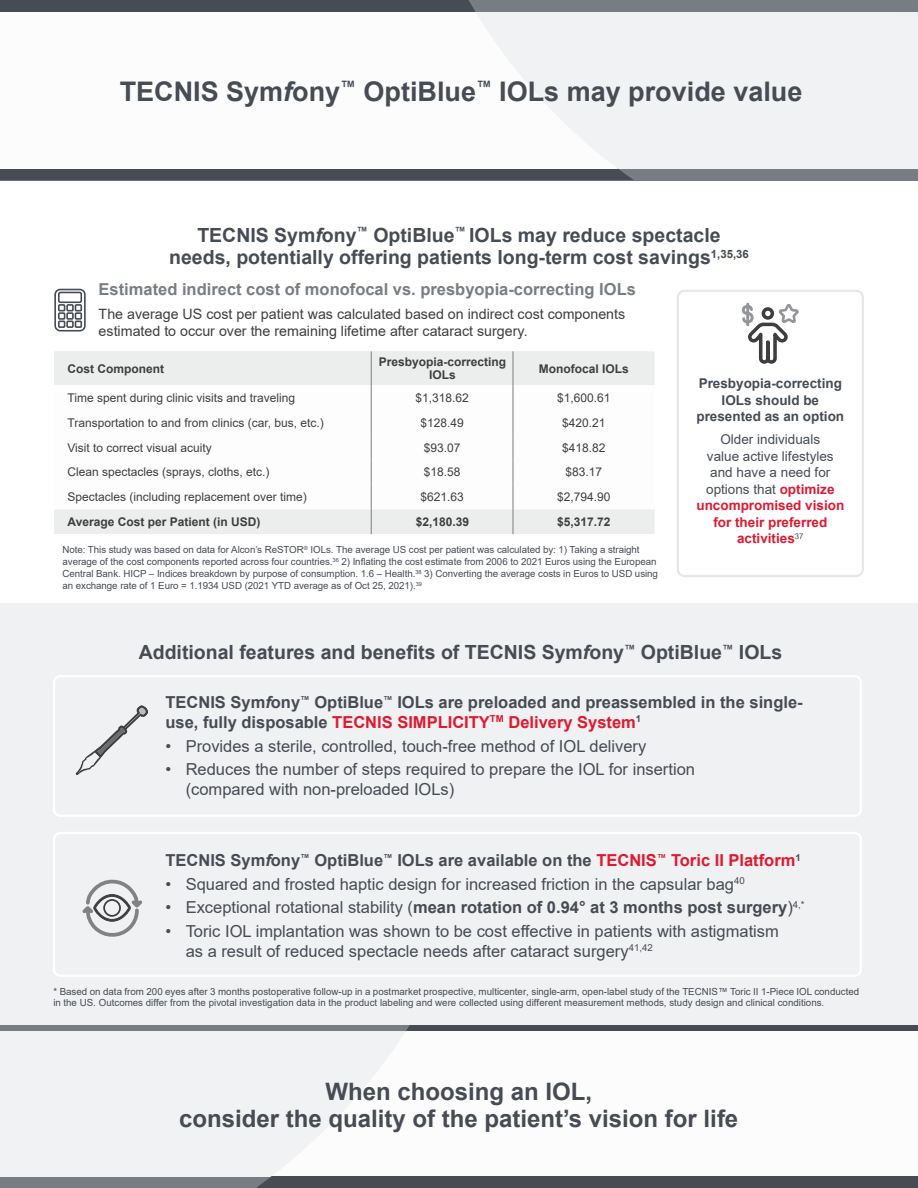
<style>
.page{position:relative;width:918px;height:1188px;background:#fff}
.page>*{position:absolute;margin:0;border:0;box-sizing:border-box;transform-origin:0 0}
.Top_Value_Message{font:700 27px "Arial";color:#464b54}
.Bottom_Value_Message{font:700 24px/27px "Arial";color:#464b54;text-align:center}
.S_H_-_Arial_Bold__C{font:700 19.5px/22.5px "Arial";color:#464b54;text-align:center}
.Copy_-_Arial_R__JL{font:16.5px/19.5px "Arial";color:#464b54}
.Copy_-_Arial_R__JL-2{font:700 16.5px/19.5px "Arial";color:#464b54}
.Short_Subheader_No_I{font:700 16.5px "Arial";color:#787d83}
.Body_Copy_-_Arial_Re{font:14.25px/17.1px "Arial";color:#3e3e3f}
.Copy_-_Arial_R__C{font:13.5px/16.5px "Arial";color:#464b54;text-align:center}
.Copy_-_Arial_R__C-2{font:700 13.5px/16.5px "Arial";color:#464b54;text-align:center}
.Footnote_Endnote_-_A{font:12px "Arial";color:#3e3e3f}
.Footnote_Endnote_-_A-2{font:700 12px/13.5px "Arial";color:#3e3e3f;text-align:center}
.Footnote_Endnote_-_A-3{font:9.75px/12px "Arial";letter-spacing:-.005em;color:#464b54}
.Disclaimer-Warning{font:9.75px/10.5px "Arial";color:#464b54}
.s1{font-style:italic}
.s2{font-weight:700;color:#dc1a32}
.s3{color:#dc1a32}
.s4{font-weight:400}
</style>
<div class="page">
<div style="left:0;top:0;width:395px;height:181px;background:#464b54"></div>
<div style="left:0;top:12px;width:918px;height:157px;background:#fcfcfc"></div>
<div style="left:0;top:1025px;width:918px;height:163px;background:#464b54"></div>
<div style="left:0;top:1031px;width:918px;height:145px;background:#fcfcfc"></div>
<div style="left:12px;top:1025px;width:398px;height:6px;background:#787d83"></div>
<svg style="left:0;top:1176px;width:272px;height:12px;background:#80858a"></svg>
<div style="left:0;top:1025px;width:12px;height:6px;background:#787d83"></div>
<svg style="left:0;top:1031px;width:406px;height:145px"></svg>
<svg style="left:395px;top:0;width:523px;height:181px;background:#6a6f75"></svg>
<svg style="left:395px;top:12px;width:523px;height:157px"></svg>
<div style="left:0;top:603px;width:918px;height:422px;background:#f0f1f2"></div>
<div style="left:677px;top:290px;width:187px;height:287px;border:2px solid #e5e8e6;border-radius:7px"></div>
<div style="left:54px;top:351px;width:601px;height:183px;background:#eceeed"></div>
<svg style="left:54px;top:385px;width:601px;height:124px"></svg>
<hr style="left:371px;top:351px;width:1px;height:34px;background:#787d83">
<hr style="left:513px;top:351px;width:1px;height:34px;background:#787d83">
<svg style="left:371px;top:385px;width:1px;height:149px"></svg>
<svg style="left:513px;top:385px;width:1px;height:149px"></svg>
<svg style="left:742px;top:302px;width:57px;height:62px"></svg>
<div style="left:53px;top:675px;width:809px;height:142px;border:2px solid #fff;border-radius:6px"></div>
<div style="left:53px;top:832px;width:809px;height:145px;border:2px solid #fff;border-radius:6px"></div>
<svg style="left:54px;top:288px;width:32px;height:44px"></svg>
<svg style="left:79px;top:814px;width:67px;height:123px"></svg>
<svg style="left:76px;top:705px;width:72px;height:70px"></svg>
<p class="Top_Value_Message" style="left:120px;top:72px;width:684px">TECNIS Sym<span class="s1">f</span>ony<sup>™</sup> OptiBlue<sup>™</sup> IOLs may provide value</p>
<p class="S_H_-_Arial_Bold__C" style="left:169px;top:224px;width:581px">TECNIS Sym<span class="s1">f</span>ony<sup>™</sup> OptiBlue<sup>™</sup> IOLs may reduce spectacle needs, potentially offering patients long-term cost savings<sup>1,35,36</sup></p>
<p class="Short_Subheader_No_I" style="left:99px;top:278px;width:539px">Estimated indirect cost of monofocal vs. presbyopia-correcting IOLs</p>
<p class="Body_Copy_-_Arial_Re" style="left:99px;top:306px;width:528px">The average US cost per patient was calculated based on indirect cost components estimated to occur over the remaining lifetime after cataract surgery.</p>
<p class="Footnote_Endnote_-_A-2" style="left:67px;top:362px;width:98px">Cost Component</p>
<p class="Footnote_Endnote_-_A-2" style="left:379px;top:355px;width:129px">Presbyopia-correcting<br>IOLs</p>
<p class="Footnote_Endnote_-_A-2" style="left:539px;top:362px;width:92px">Monofocal IOLs</p>
<p class="Footnote_Endnote_-_A" style="left:67px;top:389px;width:229px">Time spent during clinic visits and traveling</p>
<p class="Footnote_Endnote_-_A" style="left:415px;top:389px;width:55px">$1,318.62</p>
<p class="Footnote_Endnote_-_A" style="left:557px;top:389px;width:55px">$1,600.61</p>
<p class="Footnote_Endnote_-_A" style="left:67px;top:414px;width:258px">Transportation to and from clinics (car, bus, etc.)</p>
<p class="Footnote_Endnote_-_A" style="left:420px;top:414px;width:45px">$128.49</p>
<p class="Footnote_Endnote_-_A" style="left:562px;top:414px;width:45px">$420.21</p>
<p class="Footnote_Endnote_-_A" style="left:67px;top:439px;width:146px">Visit to correct visual acuity</p>
<p class="Footnote_Endnote_-_A" style="left:424px;top:439px;width:38px">$93.07</p>
<p class="Footnote_Endnote_-_A" style="left:562px;top:439px;width:45px">$418.82</p>
<p class="Footnote_Endnote_-_A" style="left:67px;top:464px;width:204px">Clean spectacles (sprays, cloths, etc.)</p>
<p class="Footnote_Endnote_-_A" style="left:424px;top:464px;width:38px">$18.58</p>
<p class="Footnote_Endnote_-_A" style="left:565px;top:464px;width:38px">$83.17</p>
<p class="Footnote_Endnote_-_A" style="left:67px;top:489px;width:241px">Spectacles (including replacement over time)</p>
<p class="Footnote_Endnote_-_A" style="left:420px;top:489px;width:45px">$621.63</p>
<p class="Footnote_Endnote_-_A" style="left:557px;top:489px;width:55px">$2,794.90</p>
<p class="Footnote_Endnote_-_A-2" style="left:67px;top:515px;width:194px">Average Cost per Patient (in USD)</p>
<p class="Footnote_Endnote_-_A-2" style="left:416px;top:515px;width:55px">$2,180.39</p>
<p class="Footnote_Endnote_-_A-2" style="left:557px;top:515px;width:55px">$5,317.72</p>
<p class="Footnote_Endnote_-_A-3" style="left:62px;top:544px;width:597px">Note: This study was based on data for Alcon’s ReSTOR<sup>®</sup> IOLs. The average US cost per patient was calculated by: 1) Taking a straight average of the cost components reported across four countries.<sup>36</sup> 2) Inflating the cost estimate from 2006 to 2021 Euros using the European Central Bank. HICP – Indices breakdown by purpose of consumption. 1.6 – Health.<sup>38</sup> 3) Converting the average costs in Euros to USD using an exchange rate of 1 Euro = 1.1934 USD (2021 YTD average as of Oct 25, 2021).<sup>39</sup></p>
<p class="Copy_-_Arial_R__C-2" style="left:696px;top:375px;width:149px">Presbyopia-correcting<br>IOLs should be presented as an option</p>
<p class="Copy_-_Arial_R__C" style="left:696px;top:431px;width:149px">Older individuals<br>value active lifestyles and have a need for options that <span class="s2">optimize uncompromised vision for their preferred activities</span><sup>37</sup></p>
<p class="S_H_-_Arial_Bold__C" style="left:139px;top:641px;width:645px">Additional features and benefits of TECNIS Sym<span class="s1">f</span>ony<sup>™</sup> OptiBlue<sup>™</sup> IOLs</p>
<p class="Copy_-_Arial_R__JL-2" style="left:165px;top:693px;width:639px">TECNIS Sym<span class="s1">f</span>ony<sup>™</sup> OptiBlue<sup>™</sup> IOLs are preloaded and preassembled in the single&shy;use, fully disposable <span class="s3">TECNIS SIMPLICITY</span><sup>TM</sup> <span class="s3">Delivery System</span><sup>1</sup></p>
<p class="Copy_-_Arial_R__JL" style="left:165px;top:736px;width:482px">• Provides a sterile, controlled, touch-free method of IOL delivery</p>
<p class="Copy_-_Arial_R__JL" style="left:186px;top:759px;width:511px;text-indent:-20px">• Reduces the number of steps required to prepare the IOL for insertion (compared with non-preloaded IOLs)</p>
<p class="Copy_-_Arial_R__JL-2" style="left:165px;top:851px;width:637px">TECNIS Sym<span class="s1">f</span>ony<sup>™</sup> OptiBlue<sup>™</sup> IOLs are available on the <span class="s3">TECNIS</span><sup>™</sup> <span class="s3">Toric II Platform</span><sup>1</sup></p>
<p class="Copy_-_Arial_R__JL" style="left:165px;top:874px;width:581px">• Squared and frosted haptic design for increased friction in the capsular bag<sup>40</sup></p>
<p class="Copy_-_Arial_R__JL-2" style="left:165px;top:898px;width:641px"><span class="s4">• Exceptional rotational stability (</span>mean rotation of 0.94° at 3 months post surgery<span class="s4">)</span><sup>4,*</sup></p>
<p class="Copy_-_Arial_R__JL" style="left:186px;top:921px;width:595px;text-indent:-20px">• Toric IOL implantation was shown to be cost effective in patients with astigmatism as a result of reduced spectacle needs after cataract surgery<sup>41,42</sup></p>
<p class="Disclaimer-Warning" style="left:53px;top:986px;width:807px">* Based on data from 200 eyes after 3 months postoperative follow-up in a postmarket prospective, multicenter, single-arm, open-label study of the TECNIS™ Toric II 1-Piece IOL conducted in the US. Outcomes differ from the pivotal investigation data in the product labeling and were collected using different measurement methods, study design and clinical conditions.</p>
<p class="Bottom_Value_Message" style="left:179px;top:1078px;width:561px">When choosing an IOL,<br>consider the quality of the patient’s vision for life</p>
</div>
